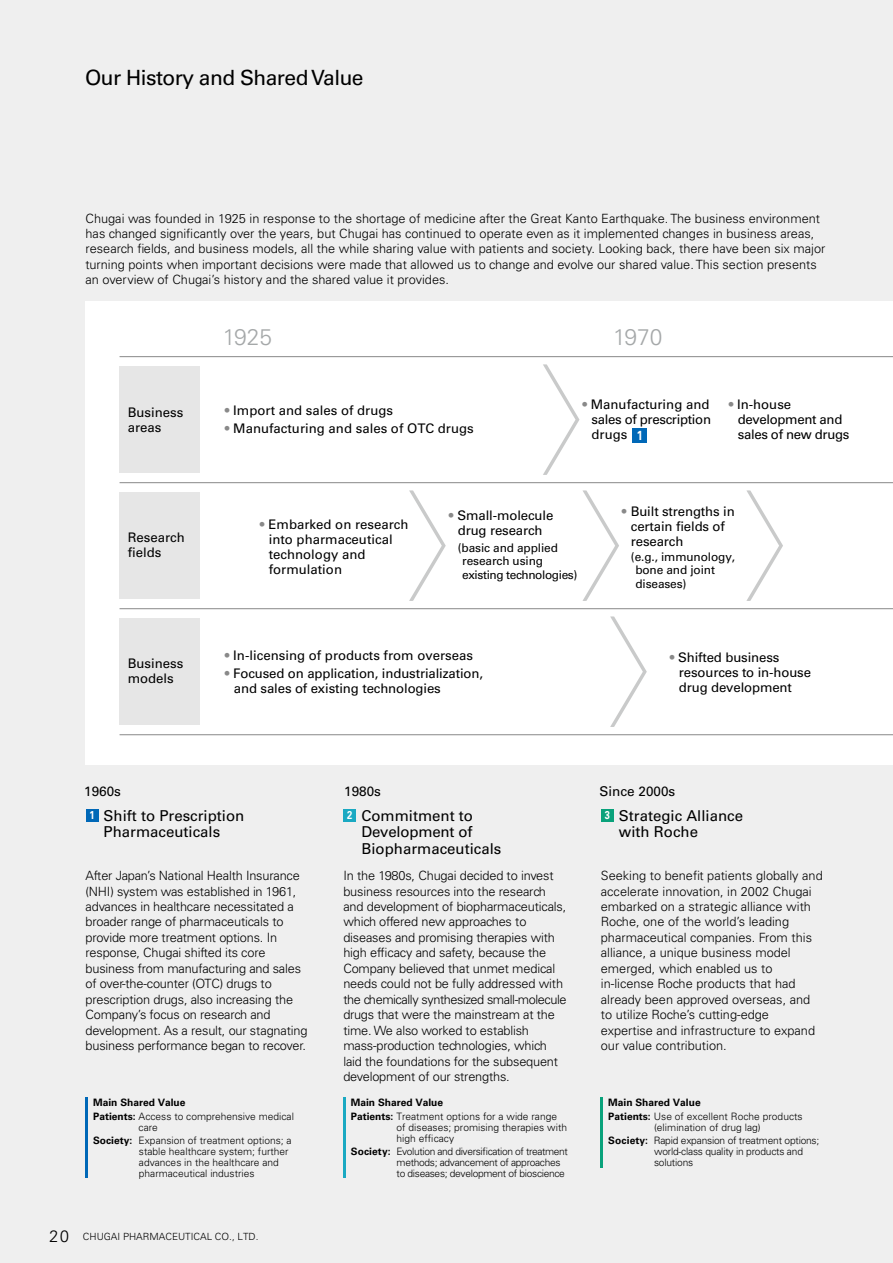
<style>
.page{position:relative;width:893px;height:1263px;background:#efefef}
.page>*{position:absolute;margin:0;border:0;box-sizing:border-box;transform-origin:0 0}
.t1{font:300 22.65px "Univers LT Std";color:#a5a8a9}
.t2{font:21px "Univers LT Std";letter-spacing:-.025em;color:#000}
.t3{font:15px/16.5px "Univers LT Std";color:#000}
.t4{font:13.5px "Univers LT Std";color:#000}
.t5{font:13.2px/15px "Univers LT Std";letter-spacing:-.01em;color:#000}
.t6{font:700 13.05px "Univers LT Std";color:#fff;scale:.82 1}
.t7{font:300 12.75px/15.5px "Univers LT Std";letter-spacing:-.015em;color:#000}
.t8{font:11.85px/13.5px "Univers LT Std";letter-spacing:-.01em;color:#000}
.t9{font:700 11.4px "Univers LT Std";color:#fff;scale:.82 1}
.t10{font:300 10.2px/13.8px "Univers LT Std";color:#000}
.t11{font:300 10.2px/10.9px "Univers LT Std";letter-spacing:-.03em;color:#000}
.t12{font:300 10.2px/13.6px "Univers LT Std";letter-spacing:-.02em;color:#000}
.t13{font:300 9.9px "Univers LT Std";color:#000}
.s1{color:#898989}
.s2{font-weight:700}
.s3{font-size:16.5px}
</style>
<div class="page">
<div style="left:85px;top:301px;width:808px;height:464px;background:#fff"></div>
<hr style="left:120px;top:734px;width:773px;height:1px;background:#898989">
<hr style="left:120px;top:356px;width:773px;height:1px;background:#898989">
<hr style="left:120px;top:482px;width:773px;height:1px;background:#898989">
<hr style="left:120px;top:608px;width:773px;height:1px;background:#898989">
<svg style="left:610px;top:616px;width:37px;height:111px"></svg>
<svg style="left:582px;top:490px;width:37px;height:111px"></svg>
<svg style="left:543px;top:364px;width:36px;height:111px"></svg>
<svg style="left:746px;top:490px;width:37px;height:111px"></svg>
<svg style="left:409px;top:490px;width:37px;height:111px"></svg>
<div style="left:120px;top:618px;width:80px;height:107px;background:#e6e6e6"></div>
<div style="left:120px;top:492px;width:80px;height:107px;background:#e6e6e6"></div>
<div style="left:120px;top:366px;width:80px;height:107px;background:#e6e6e6"></div>
<div style="left:86px;top:809px;width:12px;height:13px;background:#0068b7"></div>
<div style="left:343px;top:809px;width:13px;height:13px;background:#1aa9c2"></div>
<div style="left:632px;top:428px;width:15px;height:15px;background:#0068b7"></div>
<hr style="left:343px;top:1097px;width:2px;height:80px;background:#1aa9c2">
<hr style="left:601px;top:1097px;width:2px;height:70px;background:#09a27b">
<hr style="left:86px;top:1097px;width:2px;height:80px;background:#0068b7">
<div style="left:601px;top:809px;width:13px;height:13px;background:#09a27b"></div>
<h2 class="t2" style="left:85px;top:65px;width:280px">Our History and Shared Value</h2>
<p class="t7" style="left:86px;top:210px;width:741px">Chugai was founded in 1925 in response to the shortage of medicine after the Great Kanto Earthquake. The business environment has changed significantly over the years, but Chugai has continued to operate even as it implemented changes in business areas, research fields, and business models, all the while sharing value with patients and society. Looking back, there have been six major turning points when important decisions were made that allowed us to change and evolve our shared value. This section presents an overview of Chugai’s history and the shared value it provides.</p>
<h1 class="t1" style="left:223px;top:323px;width:51px">1925</h1>
<h1 class="t1" style="left:613px;top:323px;width:51px">1970</h1>
<p class="t5" style="left:128px;top:405px;width:57px">Business areas</p>
<p class="t5" style="left:225px;top:403px;width:170px"><span class="s1">•</span> Import and sales of drugs</p>
<p class="t5" style="left:225px;top:421px;width:250px"><span class="s1">•</span> Manufacturing and sales of OTC drugs</p>
<p class="t5" style="left:591px;top:397px;width:121px;text-align:justify;text-indent:-9px"><span class="s1">•</span> Manufacturing and sales of prescription drugs</p>
<p class="t5" style="left:738px;top:397px;width:113px;text-indent:-9px"><span class="s1">•</span> In-house development and sales of new drugs</p>
<p class="t6" style="left:637px;top:428px;width:9px">1</p>
<p class="t5" style="left:128px;top:530px;width:59px">Research fields</p>
<p class="t5" style="left:128px;top:656px;width:57px">Business models</p>
<p class="t5" style="left:269px;top:517px;width:141px;text-indent:-9px"><span class="s1">•</span> Embarked on research into pharmaceutical technology and formulation</p>
<p class="t5" style="left:449px;top:508px;width:106px;text-align:center"><span class="s1">•</span> Small-molecule drug research</p>
<p class="t8" style="left:462px;top:541px;width:117px;text-indent:-5px">(basic and applied research using existing technologies)</p>
<p class="t5" style="left:225px;top:648px;width:250px"><span class="s1">•</span> In-licensing of products from overseas</p>
<p class="t5" style="left:234px;top:666px;width:251px;text-indent:-9px"><span class="s1">•</span> Focused on application, industrialization, and sales of existing technologies</p>
<p class="t5" style="left:631px;top:504px;width:105px;text-indent:-9px"><span class="s1">•</span> Built strengths in certain fields of research</p>
<p class="t8" style="left:635px;top:550px;width:101px;text-indent:-5px">(e.g., immunology, bone and joint diseases)</p>
<p class="t5" style="left:679px;top:649px;width:134px;text-indent:-9px"><span class="s1">•</span> Shifted business resources to in-house drug development</p>
<p class="t4" style="left:84px;top:783px;width:38px">1960s</p>
<p class="t4" style="left:344px;top:783px;width:38px">1980s</p>
<p class="t3" style="left:104px;top:807px;width:142px">Shift to Prescription<br>Pharmaceuticals</p>
<p class="t9" style="left:89px;top:808px;width:8px">1</p>
<p class="t3" style="left:361px;top:807px;width:142px">Commitment to<br>Development of<br>Biopharmaceuticals</p>
<p class="t9" style="left:347px;top:808px;width:8px">2</p>
<p class="t7" style="left:86px;top:868px;width:223px">After Japan’s National Health Insurance (NHI) system was established in 1961, advances in healthcare necessitated a broader range of pharmaceuticals to provide more treatment options. In response, Chugai shifted its core business from manufacturing and sales of over-the-counter (OTC) drugs to prescription drugs, also increasing the Company’s focus on research and development. As a result, our stagnating business performance began to recover.</p>
<p class="t7" style="left:343px;top:868px;width:225px">In the 1980s, Chugai decided to invest business resources into the research and development of biopharmaceuticals, which offered new approaches to diseases and promising therapies with high efficacy and safety, because the Company believed that unmet medical needs could not be fully addressed with the chemically synthesized small-molecule drugs that were the mainstream at the time. We also worked to establish mass-production technologies, which laid the foundations for the subsequent development of our strengths.</p>
<p class="t10" style="left:93px;top:1095px;width:202px"><span class="s2">Main Shared Value<br>Patients:</span> Access to comprehensive medical</p>
<p class="t10" style="left:93px;top:1120px;width:200px;text-indent:45px">care<br><span class="s2">Society:</span> Expansion of treatment options; a</p>
<p class="t10" style="left:139px;top:1146px;width:151px;line-height:10.9px">stable healthcare system; further advances in the healthcare and pharmaceutical industries</p>
<p class="t13" style="left:49px;top:1231px;width:211px"><span class="s3">20</span> CHUGAI PHARMACEUTICAL CO., LTD.</p>
<p class="t10" style="left:351px;top:1095px;width:208px"><span class="s2">Main Shared Value<br>Patients:</span> Treatment options for a wide range</p>
<p class="t10" style="left:397px;top:1122px;width:172px;line-height:10.9px">of diseases; promising therapies with high efficacy</p>
<p class="t11" style="left:397px;top:1146px;width:173px;text-indent:-46px"><span class="s2">Society:</span> Evolution and diversification of treatment methods; advancement of approaches to diseases; development of bioscience</p>
<p class="t4" style="left:600px;top:783px;width:77px">Since 2000s</p>
<p class="t3" style="left:619px;top:807px;width:126px">Strategic Alliance with Roche</p>
<p class="t7" style="left:601px;top:868px;width:223px">Seeking to benefit patients globally and accelerate innovation, in 2002 Chugai embarked on a strategic alliance with Roche, one of the world’s leading pharmaceutical companies. From this alliance, a unique business model emerged, which enabled us to in-license Roche products that had already been approved overseas, and to utilize Roche’s cutting-edge expertise and infrastructure to expand our value contribution.</p>
<p class="t9" style="left:605px;top:808px;width:8px">3</p>
<p class="t10" style="left:608px;top:1095px;width:196px"><span class="s2">Main Shared Value<br>Patients:</span> Use of excellent Roche products</p>
<p class="t12" style="left:608px;top:1120px;width:213px;text-indent:46px">(elimination of drug lag)<br><span class="s2">Society:</span> Rapid expansion of treatment options;</p>
<p class="t12" style="left:654px;top:1146px;width:150px;line-height:10.9px">world-class quality in products and solutions</p>
</div>
